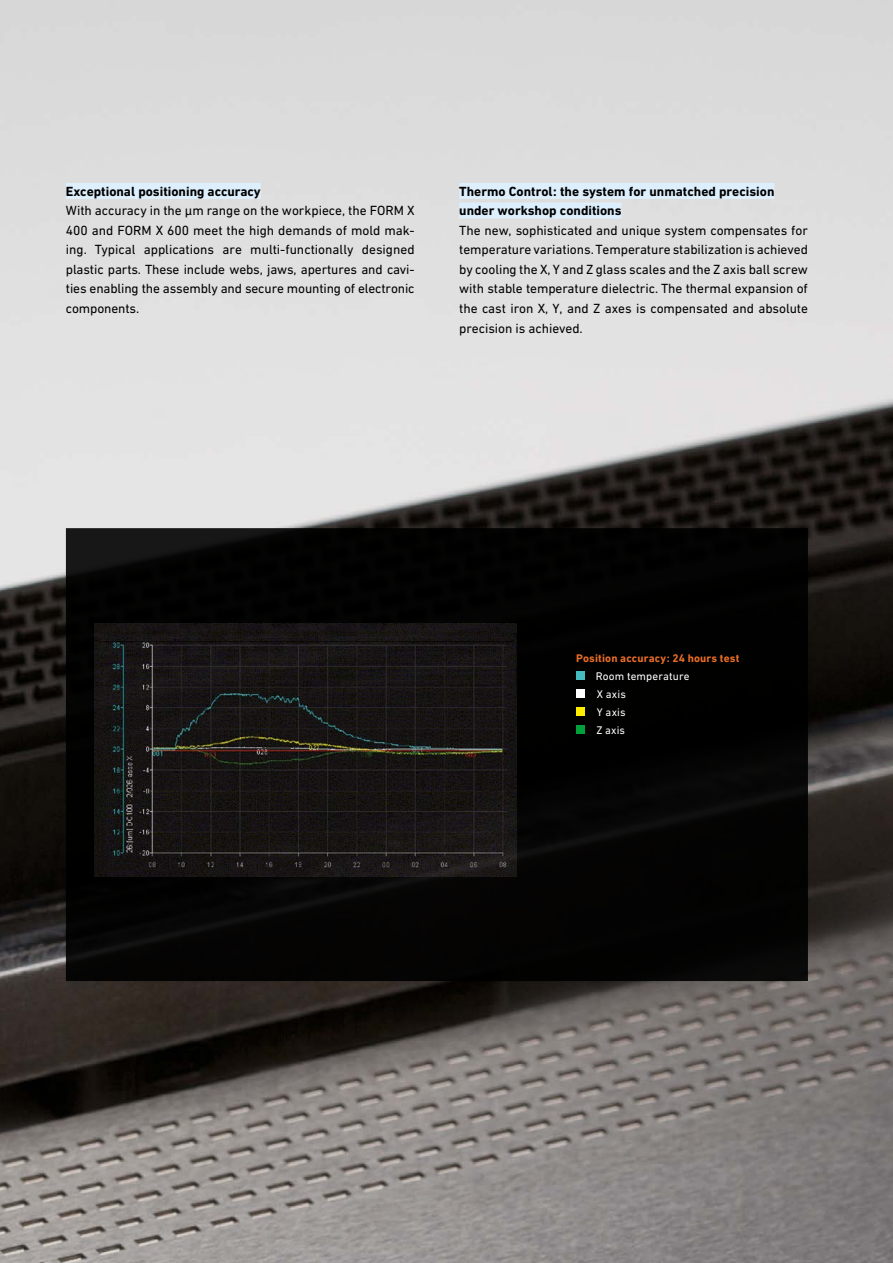
<style>
.page{position:relative;width:893px;height:1263px;background:#fff}
.page>*{position:absolute;margin:0;border:0;box-sizing:border-box;transform-origin:0 0}
.t1{font:13.5px/19.5px "DIN Next W1 G";letter-spacing:-.01em;color:#000;text-align:justify}
.t2{font:700 13.5px/19.5px "DIN Next W1 G";color:#000}
.t3{font:11.25px/18px "DIN Next W1 G";letter-spacing:.015em;color:#fff}
.t4{font:700 11.25px "DIN Next W1 G";letter-spacing:.015em;color:#ea6d27}
</style>
<div class="page">
<img style="left:0;top:0;width:893px;height:1263px">
<div style="left:66px;top:183px;width:195px;height:16px;background:#ddeffc"></div>
<div style="left:459px;top:183px;width:315px;height:16px;background:#ddeffc"></div>
<div style="left:459px;top:202px;width:162px;height:17px;background:#ddeffc"></div>
<div style="left:66px;top:528px;width:742px;height:453px;background:#040303"></div>
<img style="left:94px;top:624px;width:422px;height:253px">
<div style="left:576px;top:671px;width:8px;height:8px;background:#44bac1"></div>
<div style="left:576px;top:689px;width:8px;height:8px;background:#fff"></div>
<div style="left:576px;top:707px;width:8px;height:8px;background:#ffed00"></div>
<div style="left:576px;top:725px;width:8px;height:8px;background:#00a13a"></div>
<p class="t2" style="left:66px;top:181px;width:196px">Exceptional positioning accuracy</p>
<p class="t1" style="left:66px;top:201px;width:350px">With accuracy in the µm range on the workpiece, the FORM X 400 and FORM X 600 meet the high demands of mold mak&shy;ing. Typical applications are multi-functionally designed plastic parts. These include webs, jaws, apertures and cavi&shy;ties enabling the assembly and secure mounting of electronic components.</p>
<p class="t2" style="left:459px;top:181px;width:317px">Thermo Control: the system for unmatched precision under workshop conditions</p>
<p class="t1" style="left:459px;top:220px;width:350px">The new, sophisticated and unique system compensates for temperature variations. Temperature stabilization is achieved by cooling the X, Y and Z glass scales and the Z axis ball screw with stable temperature dielectric. The thermal expansion of the cast iron X, Y, and Z axes is compensated and absolute precision is achieved.</p>
<p class="t4" style="left:576px;top:651px;width:165px">Position accuracy: 24 hours test</p>
<p class="t3" style="left:596px;top:667px;width:95px">Room temperature<br>X axis<br>Y axis<br>Z axis</p>
</div>
